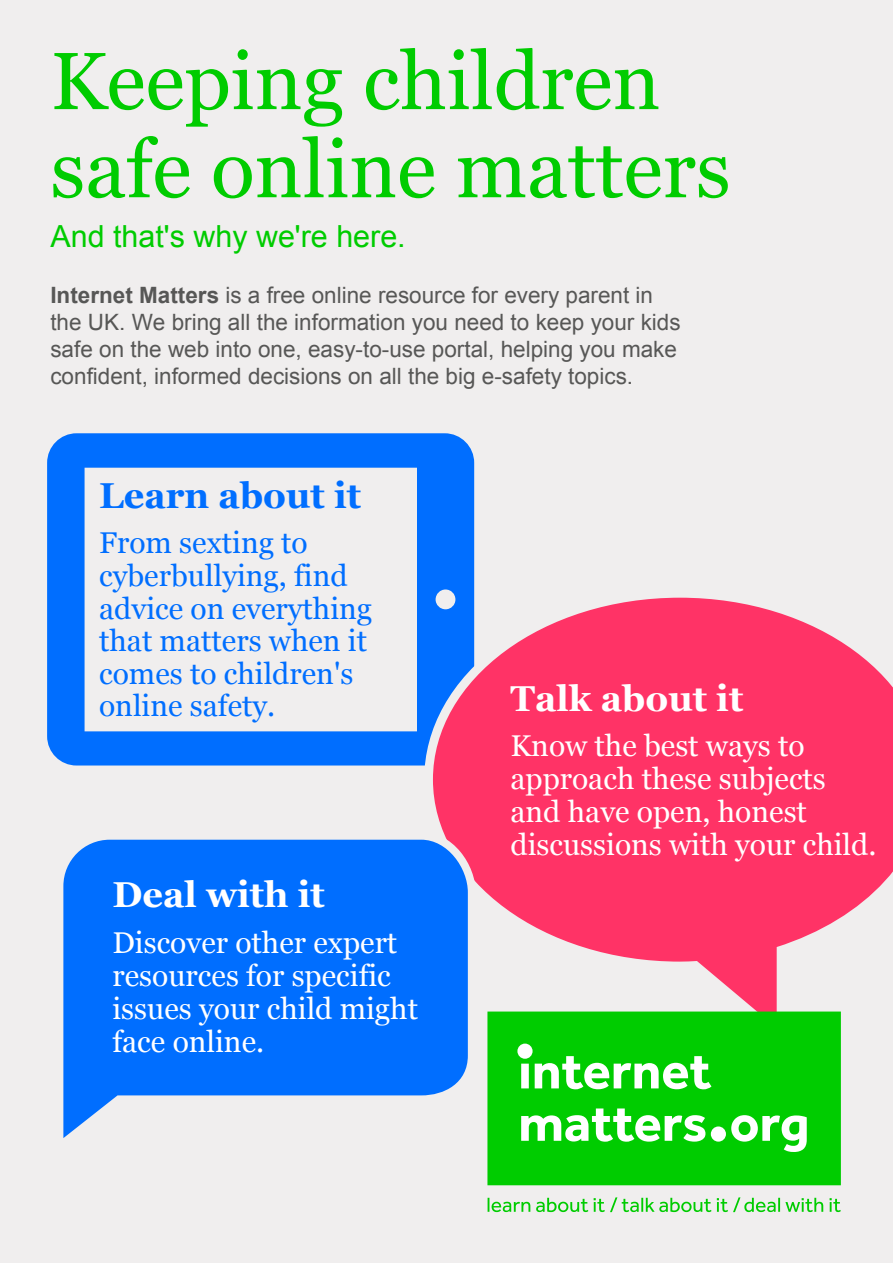
<style>
.page{position:relative;width:893px;height:1263px;background:#f0eeee}
.page>*{position:absolute;margin:0;border:0;box-sizing:border-box;transform-origin:0 0}
.t1{font:80.85px/88.1px "Georgia";color:#0c0}
.t2{font:700 36px "Georgia";color:#fff}
.t3{font:700 36px "Georgia";color:#006eff}
.t4{font:30.45px "Arial";color:#0c0}
.t5{font:30px/33px "Georgia";color:#fff}
.t6{font:30px/32.7px "Georgia";color:#006eff}
.t7{font:22.5px/27px "Arial";color:#575756}
.s1{font-weight:700}
</style>
<div class="page">
<svg style="left:47px;top:433px;width:427px;height:332px"></svg>
<svg style="left:424px;top:589px;width:268px;height:177px"></svg>
<svg style="left:433px;top:598px;width:460px;height:413px;fill:#f36"></svg>
<svg style="left:105px;top:832px;width:371px;height:179px"></svg>
<svg style="left:63px;top:840px;width:405px;height:298px;background:#2481fc"></svg>
<svg style="left:487px;top:1011px;width:354px;height:201px;fill:#0c0"></svg>
<svg style="left:517px;top:1043px;width:290px;height:109px;background:#3ad73a"></svg>
<h1 class="t1" style="left:50px;top:34px;width:682px">Keeping children safe online matters</h1>
<h3 class="t4" style="left:50px;top:216px;width:357px">And that's why we're here.</h3>
<p class="t7" style="left:50px;top:282px;width:632px"><span class="s1">Internet Matters</span> is a free online resource for every parent in the UK. We bring all the information you need to keep your kids safe on the web into one, easy-to-use portal, helping you make confident, informed decisions on all the big e-safety topics.</p>
<h2 class="t3" style="left:99px;top:469px;width:263px">Learn about it</h2>
<h3 class="t6" style="left:99px;top:525px;width:275px">From sexting to cyberbullying, find advice on everything that matters when it comes to children's online safety.</h3>
<h2 class="t2" style="left:112px;top:867px;width:214px">Deal with it</h2>
<h3 class="t5" style="left:112px;top:925px;width:307px">Discover other expert resources for specific issues your child might face online.</h3>
<h2 class="t2" style="left:510px;top:672px;width:234px">Talk about it</h2>
<h3 class="t5" style="left:510px;top:728px;width:368px">Know the best ways to approach these subjects and have open, honest discussions with your child.</h3>
</div>
